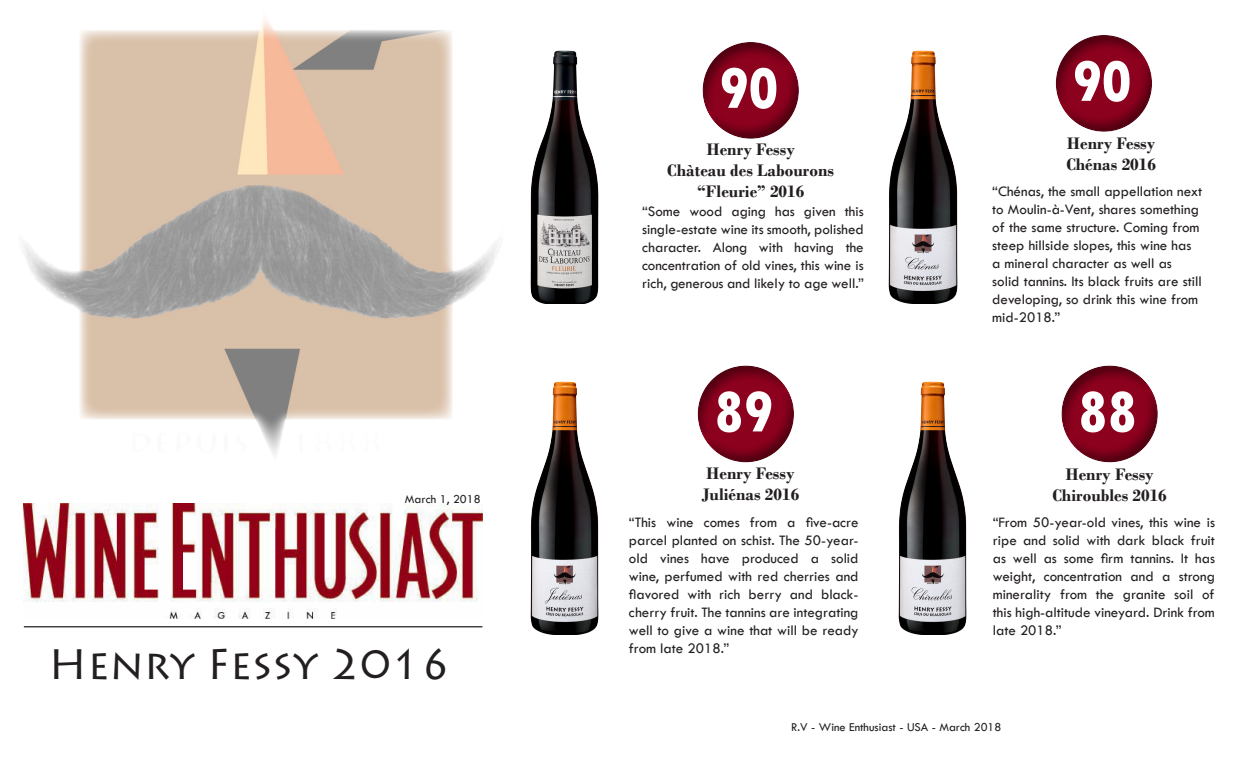
<style>
.page{position:relative;width:1260px;height:765px;background:#fff}
.page>*{position:absolute;margin:0;border:0;box-sizing:border-box;transform-origin:0 0}
.t1{font:800 condensed 60px "Tw Cen";color:#fff}
.t2{font:42.5px "Lithos Pro";color:#231f20}
.t3{font:700 17.5px "Bodoni";color:#231f20}
.t4{font:15px/18px "Tw Cen";color:#231f20;text-align:justify}
.t5{font:500 12.5px "Tw Cen";color:#231f20}
.t6{font:12.5px "Tw Cen";color:#231f20}
</style>
<div class="page">
<img style="left:24px;top:503px;width:458px;height:115px">
<div style="left:702px;top:42px;width:99px;height:98px;background:#231f20;opacity:.5"></div>
<img style="left:889px;top:51px;width:68px;height:253px">
<img style="left:530px;top:381px;width:69px;height:254px">
<div style="left:1056px;top:35px;width:98px;height:98px;background:#231f20;opacity:.5"></div>
<div style="left:698px;top:366px;width:98px;height:98px;background:#231f20;opacity:.5"></div>
<img style="left:23px;top:19px;width:475px;height:435px">
<hr style="left:24px;top:626px;width:458px;height:1px;background:#231f20">
<img style="left:531px;top:51px;width:68px;height:253px">
<img style="left:898px;top:381px;width:68px;height:254px">
<div style="left:1061px;top:366px;width:99px;height:98px;background:#231f20;opacity:.5"></div>
<p class="t6" style="left:405px;top:492px;width:77px">March 1, 2018</p>
<p class="t2" style="left:48px;top:640px;width:404px">Henry Fessy 2016</p>
<p class="t1" style="left:719px;top:53px;width:60px">90</p>
<p class="t1" style="left:1073px;top:46px;width:60px">90</p>
<p class="t3" style="left:707px;top:139px;width:90px">Henry Fessy</p>
<p class="t3" style="left:667px;top:160px;width:168px">Chàteau des Labourons</p>
<p class="t3" style="left:697px;top:181px;width:109px">“Fleurie” 2016</p>
<p class="t4" style="left:642px;top:202px;width:223px">“Some wood aging has given this single-estate wine its smooth, polished character. Along with having the concentration of old vines, this wine is rich, generous and likely to age well.”</p>
<p class="t1" style="left:714px;top:377px;width:60px">89</p>
<p class="t3" style="left:706px;top:463px;width:90px">Henry Fessy</p>
<p class="t3" style="left:702px;top:484px;width:99px">Juliénas 2016</p>
<p class="t4" style="left:629px;top:513px;width:231px">“This wine comes from a five-acre parcel planted on schist. The 50-year&shy;old vines have produced a solid wine, perfumed with red cherries and flavored with rich berry and black&shy;cherry fruit. The tannins are integrating well to give a wine that will be ready from late 2018.”</p>
<p class="t3" style="left:1067px;top:133px;width:90px">Henry Fessy</p>
<p class="t3" style="left:1066px;top:154px;width:91px">Chénas 2016</p>
<p class="t4" style="left:992px;top:183px;width:212px;text-align:left">“Chénas, the small appellation next to Moulin-à-Vent, shares something of the same structure. Coming from steep hillside slopes, this wine has a mineral character as well as solid tannins. Its black fruits are still developing, so drink this wine from mid-2018.”</p>
<p class="t1" style="left:1078px;top:377px;width:60px">88</p>
<p class="t3" style="left:1065px;top:464px;width:90px">Henry Fessy</p>
<p class="t3" style="left:1052px;top:485px;width:116px">Chiroubles 2016</p>
<p class="t4" style="left:993px;top:513px;width:224px">“From 50-year-old vines, this wine is ripe and solid with dark black fruit as well as some firm tannins. It has weight, concentration and a strong minerality from the granite soil of this high-altitude vineyard. Drink from late 2018.”</p>
<p class="t5" style="left:791px;top:719px;width:212px">R.V - Wine Enthusiast - USA - March 2018</p>
</div>
